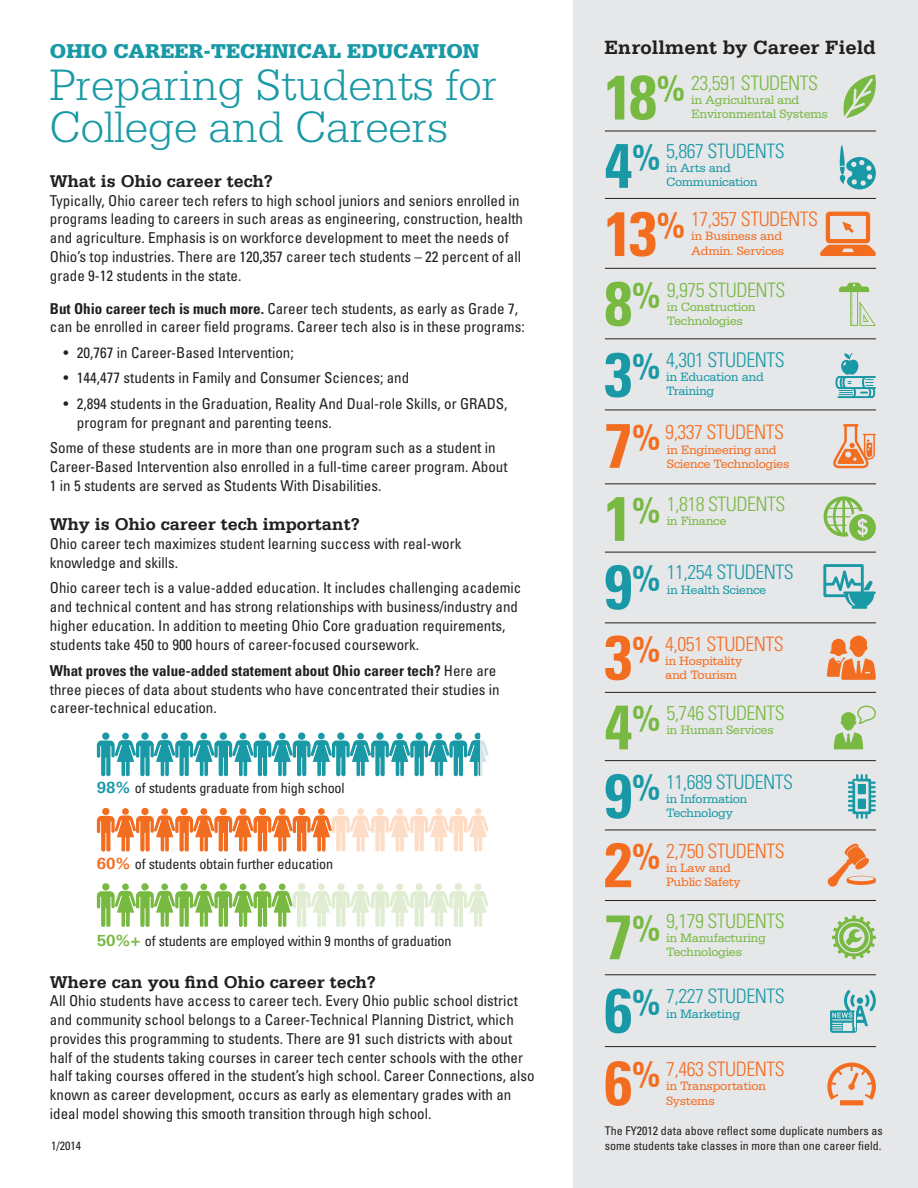
<style>
.page{position:relative;width:918px;height:1188px;background:#fff}
.page>*{position:absolute;margin:0;border:0;box-sizing:border-box;transform-origin:0 0}
.t1{font:700 condensed 62.7px "Univers";color:#f36d21}
.t2{font:300 46.5px/41.8px "Serifa";color:#1999a6}
.Heading_1{font:900 21.15px "Serifa";color:#1999a6}
.t3{font:300 condensed 20.4px "Univers";letter-spacing:-.025em;color:#1999a6}
.t4{font:700 20.25px "Serifa";color:#231f20}
.t5{font:300 condensed 19.95px "Univers";letter-spacing:-.025em;color:#78b942}
.t6{font:300 condensed 19.95px "Univers";letter-spacing:-.025em;color:#f36d21}
.t7{font:300 condensed 19.95px "Univers";letter-spacing:-.025em;color:#1999a6}
.Subhead{font:700 18px "Serifa";color:#231f20}
.Body{font:condensed 15px/18.8px "Univers";color:#231f20}
.Body_Less_Space{font:condensed 15px/18.8px "Univers";color:#231f20}
.Bullet_Less_Space{font:condensed 15px/18.8px "Univers";color:#231f20}
.t8{font:condensed 14.1px "Univers";letter-spacing:-.01em;color:#231f20}
.t9{font:12.75px/14.2px "Serifa";letter-spacing:-.025em;color:#f36d21}
.t10{font:12.75px/14.2px "Serifa";letter-spacing:-.025em;color:#78b942}
.t11{font:12.75px/14.2px "Serifa";letter-spacing:-.025em;color:#1999a6}
.Body-2{font:condensed 12px "Univers";color:#231f20}
.s1{font-weight:700}
.s2{font-family:"Serifa";font-weight:700;font-stretch:normal;font-size:16.95px;color:#1999a6}
.s3{font-family:"Serifa";font-weight:700;font-stretch:normal;font-size:16.95px;color:#f36d21}
.s4{font-family:"Serifa";font-weight:700;font-stretch:normal;font-size:16.95px;color:#78b942}
.s5{font-weight:700;font-size:62.7px}
.s6{font-weight:700;font-size:36.3px}
</style>
<div class="page">
<div style="left:573px;top:0;width:345px;height:1188px;background:#e6e7e9"></div>
<svg style="left:97px;top:807px;width:392px;height:45px"></svg>
<svg style="left:97px;top:883px;width:392px;height:44px"></svg>
<svg style="left:97px;top:732px;width:392px;height:44px"></svg>
<hr style="left:605px;top:131px;width:271px;height:1px;background:#231f20">
<hr style="left:605px;top:198px;width:271px;height:1px;background:#231f20">
<hr style="left:605px;top:268px;width:271px;height:1px;background:#231f20">
<svg style="left:843px;top:75px;width:33px;height:43px"></svg>
<svg style="left:840px;top:145px;width:36px;height:45px"></svg>
<svg style="left:820px;top:212px;width:56px;height:44px"></svg>
<svg style="left:835px;top:353px;width:41px;height:45px"></svg>
<svg style="left:827px;top:636px;width:49px;height:44px"></svg>
<svg style="left:830px;top:990px;width:46px;height:43px"></svg>
<div style="left:844px;top:1023px;width:8px;height:8px;background:#e6e7e9"></div>
<svg style="left:824px;top:496px;width:52px;height:45px"></svg>
<hr style="left:605px;top:484px;width:271px;height:1px;background:#231f20">
<hr style="left:605px;top:338px;width:271px;height:1px;background:#231f20">
<hr style="left:605px;top:410px;width:271px;height:1px;background:#231f20">
<hr style="left:605px;top:692px;width:271px;height:1px;background:#231f20">
<hr style="left:605px;top:760px;width:271px;height:1px;background:#231f20">
<hr style="left:605px;top:830px;width:271px;height:1px;background:#231f20">
<hr style="left:605px;top:900px;width:271px;height:1px;background:#231f20">
<hr style="left:605px;top:974px;width:271px;height:1px;background:#231f20">
<hr style="left:605px;top:552px;width:271px;height:1px;background:#231f20">
<hr style="left:605px;top:623px;width:271px;height:1px;background:#231f20">
<hr style="left:605px;top:1046px;width:271px;height:1px;background:#231f20">
<svg style="left:823px;top:564px;width:53px;height:45px"></svg>
<svg style="left:827px;top:1063px;width:49px;height:42px"></svg>
<svg style="left:848px;top:774px;width:28px;height:45px"></svg>
<svg style="left:839px;top:283px;width:37px;height:43px"></svg>
<svg style="left:833px;top:424px;width:43px;height:44px"></svg>
<svg style="left:834px;top:706px;width:42px;height:43px"></svg>
<svg style="left:827px;top:844px;width:49px;height:43px"></svg>
<svg style="left:832px;top:915px;width:44px;height:44px"></svg>
<p class="Heading_1" style="left:50px;top:39px;width:431px">OHIO CAREER-TECHNICAL EDUCATION</p>
<p class="t2" style="left:50px;top:64px;width:449px">Preparing Students for<br>College and Careers</p>
<p class="Subhead" style="left:50px;top:170px;width:225px">What is Ohio career tech?</p>
<p class="Body" style="left:50px;top:191px;width:475px">Typically, Ohio career tech refers to high school juniors and seniors enrolled in programs leading to careers in such areas as engineering, construction, health and agriculture. Emphasis is on workforce development to meet the needs of Ohio’s top industries. There are 120,357 career tech students – 22 percent of all grade 9-12 students in the state.</p>
<p class="Body" style="left:50px;top:299px;width:476px"><span class="s1">But Ohio career tech is much more.</span> Career tech students, as early as Grade 7, can be enrolled in career field programs. Career tech also is in these programs:</p>
<p class="Bullet_Less_Space" style="left:63px;top:343px;width:232px">• 20,767 in Career-Based Intervention;</p>
<p class="Bullet_Less_Space" style="left:63px;top:368px;width:347px">• 144,477 students in Family and Consumer Sciences; and</p>
<p class="Bullet_Less_Space" style="left:77px;top:394px;width:432px;text-indent:-14px">• 2,894 students in the Graduation, Reality And Dual-role Skills, or GRADS, program for pregnant and parenting teens.</p>
<p class="Body" style="left:50px;top:438px;width:459px">Some of these students are in more than one program such as a student in<br>Career-Based Intervention also enrolled in a full-time career program. About<br>1 in 5 students are served as Students With Disabilities.</p>
<p class="Subhead" style="left:50px;top:514px;width:312px">Why is Ohio career tech important?</p>
<p class="Body_Less_Space" style="left:50px;top:534px;width:413px">Ohio career tech maximizes student learning success with real-work knowledge and skills.</p>
<p class="Body_Less_Space" style="left:50px;top:578px;width:473px">Ohio career tech is a value-added education. It includes challenging academic and technical content and has strong relationships with business/industry and higher education. In addition to meeting Ohio Core graduation requirements, students take 450 to 900 hours of career-focused coursework.</p>
<p class="Body_Less_Space" style="left:50px;top:661px;width:451px"><span class="s1">What proves the value-added statement about Ohio career tech?</span> Here are three pieces of data about students who have concentrated their studies in career-technical education.</p>
<p class="t8" style="left:97px;top:779px;width:249px"><span class="s2">98%</span> of students graduate from high school</p>
<p class="t8" style="left:97px;top:855px;width:238px"><span class="s3">60%</span> of students obtain further education</p>
<p class="t8" style="left:97px;top:933px;width:356px"><span class="s4">50%+</span> of students are employed within 9 months of graduation</p>
<p class="Subhead" style="left:50px;top:971px;width:328px">Where can you find Ohio career tech?</p>
<p class="Body" style="left:50px;top:992px;width:486px">All Ohio students have access to career tech. Every Ohio public school district and community school belongs to a Career-Technical Planning District, which provides this programming to students. There are 91 such districts with about half of the students taking courses in career tech center schools with the other half taking courses offered in the student’s high school. Career Connections, also known as career development, occurs as early as elementary grades with an ideal model showing this smooth transition through high school.</p>
<p class="t4" style="left:604px;top:36px;width:273px">Enrollment by Career Field</p>
<p class="t5" style="left:604px;top:71px;width:215px"><span class="s5">18</span><span class="s6">%</span> 23,591 STUDENTS</p>
<p class="t10" style="left:691px;top:93px;width:138px">in Agricultural and<br>Environmental Systems</p>
<p class="t7" style="left:604px;top:139px;width:182px"><span class="s5">4</span><span class="s6">%</span> 5,867 STUDENTS</p>
<p class="t11" style="left:666px;top:161px;width:93px">in Arts and<br>Communication</p>
<p class="t6" style="left:604px;top:207px;width:215px"><span class="s5">13</span><span class="s6">%</span> 17,357 STUDENTS</p>
<p class="t9" style="left:691px;top:229px;width:95px">in Business and<br>Admin. Services</p>
<p class="t5" style="left:604px;top:278px;width:183px"><span class="s5">8</span><span class="s6">%</span> 9,975 STUDENTS</p>
<p class="t10" style="left:667px;top:300px;width:90px">in Construction<br>Technologies</p>
<p class="t3" style="left:604px;top:347px;width:182px"><span class="s5">3</span><span class="s6">%</span> 4,301 STUDENTS</p>
<p class="t11" style="left:666px;top:370px;width:99px">in Education and<br>Training</p>
<p class="t6" style="left:604px;top:420px;width:181px"><span class="s5">7</span><span class="s6">%</span> 9,337 STUDENTS</p>
<p class="t9" style="left:667px;top:443px;width:124px">in Engineering and<br>Science Technologies</p>
<p class="t5" style="left:604px;top:492px;width:183px"><span class="s5">1</span><span class="s6">%</span> 1,818 STUDENTS</p>
<p class="t10" style="left:667px;top:514px;width:61px">in Finance</p>
<p class="t7" style="left:604px;top:560px;width:191px"><span class="s5">9</span><span class="s6">%</span> 11,254 STUDENTS</p>
<p class="t11" style="left:667px;top:583px;width:101px">in Health Science</p>
<p class="t1" style="left:604px;top:619px;width:58px">3<sup>%</sup></p>
<p class="t6" style="left:665px;top:632px;width:120px">4,051 STUDENTS</p>
<p class="t9" style="left:665px;top:654px;width:79px">in Hospitality and Tourism</p>
<p class="t5" style="left:604px;top:701px;width:182px"><span class="s5">4</span><span class="s6">%</span> 5,746 STUDENTS</p>
<p class="t10" style="left:666px;top:723px;width:109px">in Human Services</p>
<p class="t7" style="left:604px;top:770px;width:190px"><span class="s5">9</span><span class="s6">%</span> 11,689 STUDENTS</p>
<p class="t11" style="left:666px;top:792px;width:83px">in Information<br>Technology</p>
<p class="t6" style="left:604px;top:839px;width:182px"><span class="s5">2</span><span class="s6">%</span> 2,750 STUDENTS</p>
<p class="t9" style="left:666px;top:861px;width:76px">in Law and<br>Public Safety</p>
<p class="t5" style="left:604px;top:909px;width:182px"><span class="s5">7</span><span class="s6">%</span> 9,179 STUDENTS</p>
<p class="t10" style="left:666px;top:931px;width:101px">in Manufacturing<br>Technologies</p>
<p class="t7" style="left:604px;top:984px;width:182px"><span class="s5">6</span><span class="s6">%</span> 7,227 STUDENTS</p>
<p class="t11" style="left:666px;top:1007px;width:76px">in Marketing</p>
<p class="t6" style="left:604px;top:1057px;width:182px"><span class="s5">6</span><span class="s6">%</span> 7,463 STUDENTS</p>
<p class="t9" style="left:666px;top:1079px;width:101px">in Transportation<br>Systems</p>
<p class="Body-2" style="left:605px;top:1123px;width:279px">The FY2012 data above reflect some duplicate numbers as</p>
<p class="Body-2" style="left:51px;top:1138px;width:31px">1/2014</p>
<p class="Body-2" style="left:605px;top:1138px;width:278px">some students take classes in more than one career field.</p>
</div>
